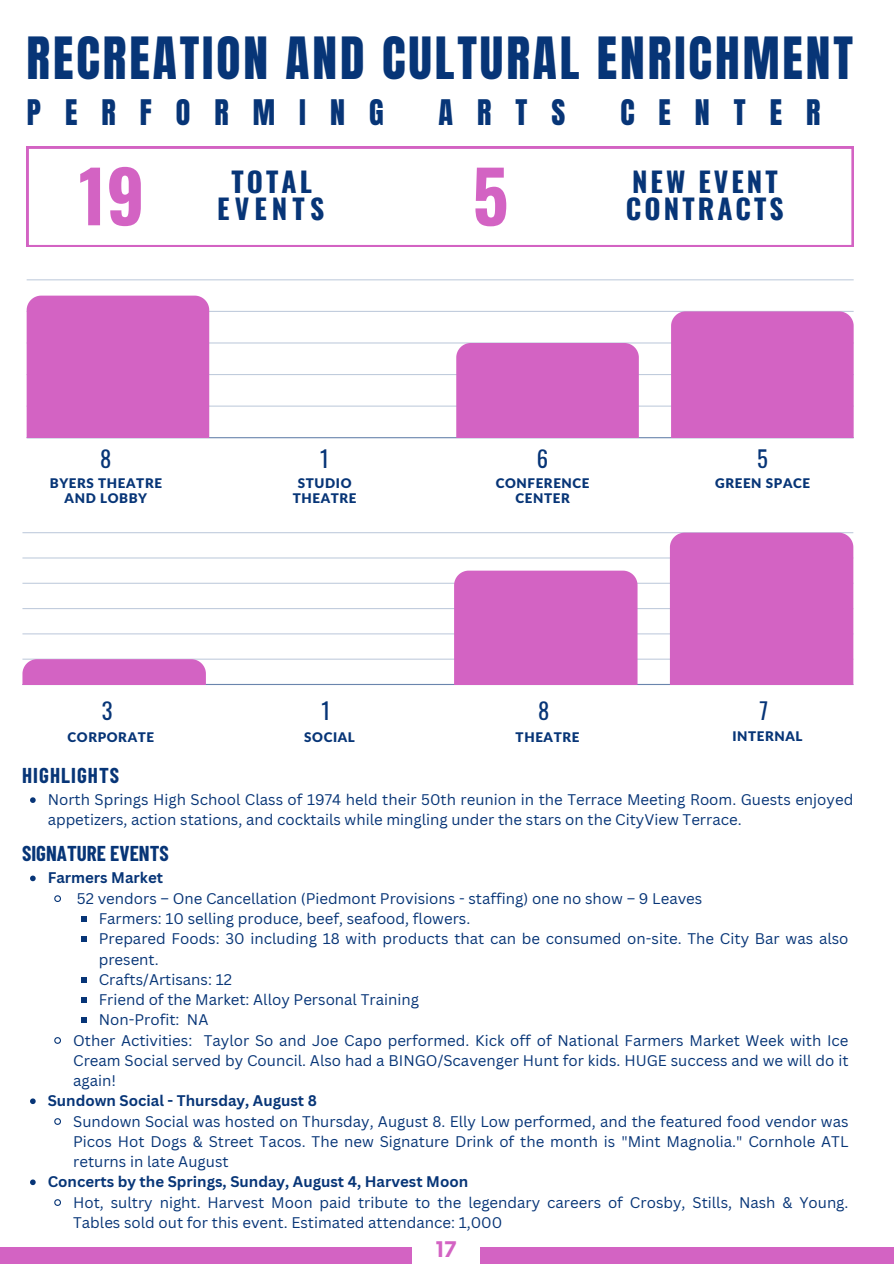
<style>
.page{position:relative;width:894px;height:1264px;background:#fff}
.page>*{position:absolute;margin:0;border:0;box-sizing:border-box;transform-origin:0 0}
.t1{font:700 71.1px "Oswald";color:#d363c3}
.t2{font:49.5px "Anton";letter-spacing:.06em;color:#073577}
.t3{font:30px "Anton";letter-spacing:.8em;color:#073577}
.t4{font:700 27.6px "Oswald";letter-spacing:.11em;color:#073577}
.t5{font:22.5px "Oswald";color:#073577}
.t6{font:700 21px "Barlow Condensed";color:#073577}
.t7{font:700 21px "Barlow Condensed";letter-spacing:.05em;color:#073577}
.t8{font:700 21px "Now";color:#d363c3}
.t9{font:15px/20.2px "Canva Sans";color:#073577}
.t10{font:700 15px "Canva Sans";color:#073577}
.t11{font:900 13.35px/15.6px "Lato Latin";letter-spacing:.045em;color:#073577;text-align:center}
</style>
<div class="page">
<div style="left:0;top:1247px;width:893px;height:16px;background:#d363c3"></div>
<div style="left:412px;top:1230px;width:68px;height:33px;background:#fff"></div>
<hr style="left:22px;top:684px;width:831px;height:1px;background:#073577;opacity:.6">
<hr style="left:22px;top:658px;width:831px;height:1px;background:#e7ebf2">
<hr style="left:22px;top:633px;width:831px;height:1px;background:#d5dce8">
<hr style="left:22px;top:608px;width:831px;height:1px;background:#c2cddd">
<hr style="left:22px;top:582px;width:831px;height:2px;background:#073577;opacity:.25">
<hr style="left:22px;top:557px;width:831px;height:1px;background:#dbe2eb">
<hr style="left:22px;top:532px;width:831px;height:1px;background:#c8d2e1">
<div style="left:22px;top:659px;width:184px;height:25px;background:#d363c3"></div>
<div style="left:454px;top:570px;width:183px;height:114px;background:#d363c3"></div>
<div style="left:669px;top:532px;width:184px;height:152px;background:#d363c3"></div>
<hr style="left:27px;top:437px;width:826px;height:1px;background:#073577;opacity:.6">
<hr style="left:27px;top:405px;width:826px;height:1px;background:#e4e9f0">
<hr style="left:27px;top:374px;width:826px;height:1px;background:#c0ccdc">
<hr style="left:27px;top:342px;width:826px;height:1px;background:#dbe1eb">
<hr style="left:27px;top:311px;width:826px;height:1px;background:#c2cddd">
<hr style="left:27px;top:279px;width:826px;height:1px;background:#d2dae6">
<div style="left:27px;top:295px;width:182px;height:142px;background:#d363c3"></div>
<div style="left:456px;top:343px;width:182px;height:94px;background:#d363c3"></div>
<div style="left:671px;top:311px;width:182px;height:126px;background:#d363c3"></div>
<svg style="left:27px;top:147px;width:826px;height:100px"></svg>
<svg style="left:30px;top:797px;width:6px;height:6px"></svg>
<svg style="left:30px;top:875px;width:6px;height:6px"></svg>
<svg style="left:54px;top:895px;width:7px;height:7px"></svg>
<svg style="left:81px;top:916px;width:5px;height:5px"></svg>
<svg style="left:81px;top:936px;width:5px;height:6px"></svg>
<svg style="left:81px;top:977px;width:5px;height:5px"></svg>
<svg style="left:81px;top:997px;width:5px;height:5px"></svg>
<svg style="left:81px;top:1017px;width:5px;height:6px"></svg>
<svg style="left:54px;top:1037px;width:7px;height:7px"></svg>
<svg style="left:30px;top:1098px;width:6px;height:6px"></svg>
<svg style="left:54px;top:1118px;width:7px;height:7px"></svg>
<svg style="left:30px;top:1179px;width:6px;height:6px"></svg>
<svg style="left:54px;top:1199px;width:7px;height:7px"></svg>
<p class="t2" style="left:27px;top:23px;width:827px">RECREATION AND CULTURAL ENRICHMENT</p>
<p class="t3" style="left:27px;top:91px;width:358px">PERFORMING</p>
<p class="t3" style="left:438px;top:91px;width:128px">ARTS</p>
<p class="t3" style="left:620px;top:91px;width:202px">CENTER</p>
<h4 class="t1" style="left:79px;top:140px;width:67px">19</h4>
<p class="t4" style="left:231px;top:160px;width:82px">TOTAL</p>
<p class="t4" style="left:217px;top:187px;width:109px">EVENTS</p>
<p class="t1" style="left:472px;top:140px;width:38px">5</p>
<p class="t4" style="left:632px;top:160px;width:147px">NEW EVENT</p>
<p class="t4" style="left:625px;top:187px;width:159px">CONTRACTS</p>
<p class="t5" style="left:100px;top:441px;width:13px">8</p>
<p class="t5" style="left:320px;top:441px;width:10px">1</p>
<p class="t5" style="left:537px;top:441px;width:13px">6</p>
<p class="t5" style="left:757px;top:441px;width:12px">5</p>
<p class="t11" style="left:50px;top:476px;width:114px">BYERS THEATRE</p>
<p class="t11" style="left:65px;top:491px;width:84px">AND LOBBY</p>
<p class="t11" style="left:495px;top:476px;width:95px">CONFERENCE<br>CENTER</p>
<p class="t11" style="left:715px;top:476px;width:96px">GREEN SPACE</p>
<p class="t11" style="left:298px;top:476px;width:55px">STUDIO</p>
<p class="t11" style="left:293px;top:491px;width:65px">THEATRE</p>
<p class="t5" style="left:102px;top:693px;width:12px">3</p>
<p class="t5" style="left:321px;top:693px;width:10px">1</p>
<p class="t5" style="left:538px;top:692px;width:13px">8</p>
<p class="t5" style="left:759px;top:692px;width:10px">7</p>
<h3 class="t11" style="left:67px;top:730px;width:88px">CORPORATE</h3>
<p class="t11" style="left:304px;top:730px;width:52px">SOCIAL</p>
<h2 class="t11" style="left:515px;top:729px;width:65px">THEATRE</h2>
<h2 class="t11" style="left:732px;top:729px;width:72px">INTERNAL</h2>
<h3 class="t7" style="left:22px;top:761px;width:99px">HIGHLIGHTS</h3>
<p class="t9" style="left:48px;top:789px;width:806px">North Springs High School Class of 1974 held their 50th reunion in the Terrace Meeting Room. Guests enjoyed appetizers, action stations, and cocktails while mingling under the stars on the CityView Terrace.</p>
<p class="t6" style="left:22px;top:840px;width:148px">SIGNATURE EVENTS</p>
<p class="t10" style="left:48px;top:867px;width:117px">Farmers Market</p>
<p class="t9" style="left:77px;top:887px;width:626px">52 vendors – One Cancellation (Piedmont Provisions - staffing) one no show – 9 Leaves</p>
<p class="t9" style="left:99px;top:908px;width:373px">Farmers: 10 selling produce, beef, seafood, flowers.</p>
<p class="t9" style="left:99px;top:928px;width:751px">Prepared Foods: 30 including 18 with products that can be consumed on-site. The City Bar was also present.</p>
<p class="t9" style="left:99px;top:968px;width:135px">Crafts/Artisans: 12</p>
<p class="t9" style="left:99px;top:989px;width:321px">Friend of the Market: Alloy Personal Training</p>
<p class="t9" style="left:99px;top:1009px;width:111px">Non-Profit: NA</p>
<p class="t9" style="left:73px;top:1029px;width:776px;text-align:justify">Other Activities: Taylor So and Joe Capo performed. Kick off of National Farmers Market Week with Ice Cream Social served by Council. Also had a BINGO/Scavenger Hunt for kids. HUGE success and we will do it again!</p>
<p class="t10" style="left:48px;top:1090px;width:271px">Sundown Social - Thursday, August 8</p>
<p class="t9" style="left:73px;top:1110px;width:776px;text-align:justify">Sundown Social was hosted on Thursday, August 8. Elly Low performed, and the featured food vendor was Picos Hot Dogs &amp; Street Tacos. The new Signature Drink of the month is "Mint Magnolia." Cornhole ATL returns in late August</p>
<p class="t10" style="left:48px;top:1171px;width:422px">Concerts by the Springs, Sunday, August 4, Harvest Moon</p>
<p class="t9" style="left:73px;top:1191px;width:776px">Hot, sultry night. Harvest Moon paid tribute to the legendary careers of Crosby, Stills, Nash &amp; Young.<br>Tables sold out for this event. Estimated attendance: 1,000</p>
<h1 class="t8" style="left:436px;top:1237px;width:22px">17</h1>
</div>
